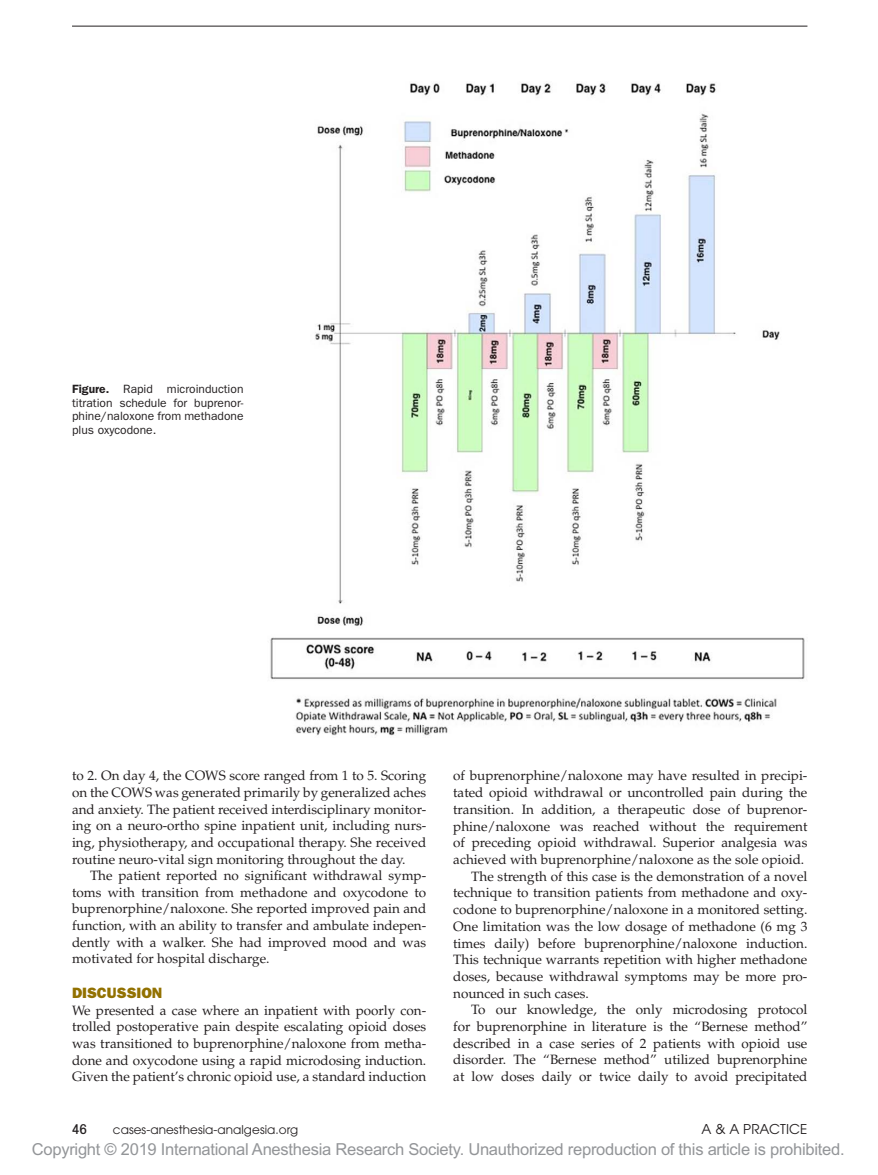
<style>
.page{position:relative;width:878px;height:1175px;background:#fff}
.page>*{position:absolute;margin:0;border:0;box-sizing:border-box;transform-origin:0 0}
.t1{font:16.5px "Arial MT Std";letter-spacing:-.015em;color:#939598}
.t2{font:15px "ITC Franklin Gothic Std Hvy";color:#927100}
.t3{font:13.5px/16.6px "Palatino LT Std";color:#231f20;text-align:justify}
.t4{font:13.5px "Avant Garde";letter-spacing:.005em;color:#231f20}
.t5{font:500 condensed 13.5px "Avant Garde";color:#231f20}
.t6{font:12px/13.5px "ITC Franklin Gothic Std";color:#231f20;text-align:justify}
.t7{font:12px "Avant Garde";letter-spacing:.005em;color:#231f20}
.s1{font-weight:600}
</style>
<div class="page">
<hr style="left:72px;top:26px;width:735px;height:1px;background:#231f20">
<img style="left:270px;top:83px;width:535px;height:653px">
<p class="t6" style="left:72px;top:382px;width:173px"><span class="s1">Figure.</span> Rapid microinduction titration schedule for buprenor&shy;phine/naloxone from methadone plus oxycodone.</p>
<p class="t3" style="left:72px;top:767px;width:356px">to 2. On day 4, the COWS score ranged from 1 to 5. Scoring on the COWS was generated primarily by generalized aches and anxiety. The patient received interdisciplinary monitor&shy;ing on a neuro-ortho spine inpatient unit, including nurs&shy;ing, physiotherapy, and occupational therapy. She received routine neuro-vital sign monitoring throughout the day.</p>
<p class="t3" style="left:72px;top:867px;width:356px;text-indent:18px">The patient reported no significant withdrawal symp&shy;toms with transition from methadone and oxycodone to buprenorphine/naloxone. She reported improved pain and function, with an ability to transfer and ambulate indepen&shy;dently with a walker. She had improved mood and was motivated for hospital discharge.</p>
<p class="t2" style="left:72px;top:984px;width:92px">DISCUSSION</p>
<p class="t3" style="left:72px;top:1002px;width:356px">We presented a case where an inpatient with poorly con&shy;trolled postoperative pain despite escalating opioid doses was transitioned to buprenorphine/naloxone from metha&shy;done and oxycodone using a rapid microdosing induction.<br>Given the patient’s chronic opioid use, a standard induction</p>
<p class="t3" style="left:453px;top:767px;width:356px">of buprenorphine/naloxone may have resulted in precipi-</p>
<p class="t3" style="left:453px;top:784px;width:355px">tated opioid withdrawal or uncontrolled pain during the</p>
<p class="t3" style="left:453px;top:801px;width:355px">transition. In addition, a therapeutic dose of buprenor-</p>
<p class="t3" style="left:453px;top:818px;width:356px">phine/naloxone was reached without the requirement</p>
<p class="t3" style="left:453px;top:834px;width:356px">of preceding opioid withdrawal. Superior analgesia was</p>
<p class="t3" style="left:453px;top:851px;width:352px">achieved with buprenorphine/naloxone as the sole opioid.</p>
<p class="t3" style="left:471px;top:868px;width:338px">The strength of this case is the demonstration of a novel</p>
<p class="t3" style="left:453px;top:884px;width:356px">technique to transition patients from methadone and oxy-</p>
<p class="t3" style="left:453px;top:901px;width:356px">codone to buprenorphine/naloxone in a monitored setting.</p>
<p class="t3" style="left:453px;top:918px;width:356px">One limitation was the low dosage of methadone (6 mg 3</p>
<p class="t3" style="left:453px;top:934px;width:355px">times daily) before buprenorphine/naloxone induction.</p>
<p class="t3" style="left:453px;top:951px;width:355px">This technique warrants repetition with higher methadone</p>
<p class="t3" style="left:453px;top:968px;width:356px">doses, because withdrawal symptoms may be more pro-</p>
<p class="t3" style="left:453px;top:985px;width:137px">nounced in such cases.</p>
<p class="t3" style="left:471px;top:1001px;width:338px">To our knowledge, the only microdosing protocol</p>
<p class="t3" style="left:453px;top:1018px;width:356px">for buprenorphine in literature is the “Bernese method”</p>
<p class="t3" style="left:453px;top:1035px;width:355px">described in a case series of 2 patients with opioid use</p>
<p class="t3" style="left:453px;top:1051px;width:356px">disorder. The “Bernese method” utilized buprenorphine</p>
<p class="t3" style="left:453px;top:1068px;width:355px">at low doses daily or twice daily to avoid precipitated</p>
<p class="t5" style="left:72px;top:1121px;width:17px">46</p>
<p class="t7" style="left:113px;top:1123px;width:187px">cases-anesthesia-analgesia.org</p>
<p class="t4" style="left:701px;top:1121px;width:107px">A &amp; A PRACTICE</p>
<p class="t1" style="left:32px;top:1140px;width:814px">Copyright © 2019 International Anesthesia Research Society. Unauthorized reproduction of this article is prohibited.</p>
</div>
